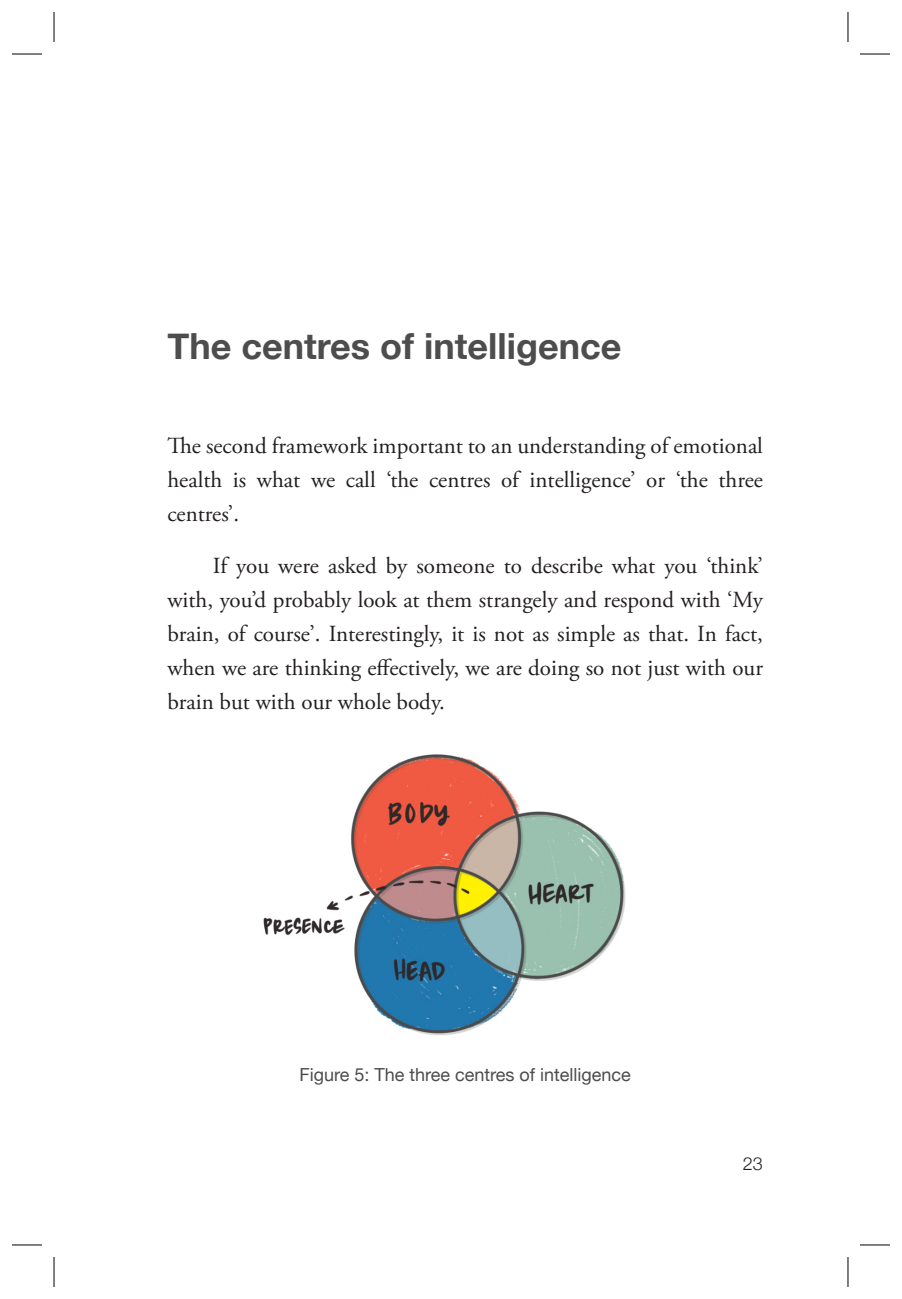
<style>
.page{position:relative;width:902px;height:1299px;background:#fff}
.page>*{position:absolute;margin:0;border:0;box-sizing:border-box;transform-origin:0 0}
.t1{font:700 36px "Helvetica Neue";color:#4d4d4d}
.t2{font:23px/34px "Adobe Garamond Pro";color:#231f20;text-align:justify}
.t3{font:18px "Helvetica Neue";color:#4d4d4d}
.t4{font:300 18px "Helvetica Neue";color:#231f20}
</style>
<div class="page">
<img style="left:263px;top:754px;width:363px;height:281px">
<hr style="left:12px;top:54px;width:30px;height:1px;background:#000">
<hr style="left:54px;top:12px;width:1px;height:30px;background:#000">
<hr style="left:847px;top:12px;width:1px;height:30px;background:#000">
<hr style="left:860px;top:54px;width:30px;height:1px;background:#000">
<hr style="left:12px;top:1244px;width:30px;height:1px;background:#000">
<hr style="left:54px;top:1257px;width:1px;height:30px;background:#000">
<hr style="left:860px;top:1244px;width:30px;height:1px;background:#000">
<hr style="left:847px;top:1257px;width:1px;height:30px;background:#000">
<h1 class="t1" style="left:167px;top:323px;width:455px">The centres of intelligence</h1>
<p class="t2" style="left:167px;top:430px;width:597px">The second framework important to an understanding of emotional health is what we call ‘the centres of intelligence’ or ‘the three centres’.</p>
<p class="t2" style="left:167px;top:550px;width:597px;text-indent:45px">If you were asked by someone to describe what you ‘think’ with, you’d probably look at them strangely and respond with ‘My brain, of course’. Interestingly, it is not as simple as that. In fact, when we are thinking effectively, we are doing so not just with our brain but with our whole body.</p>
<p class="t3" style="left:299px;top:1063px;width:333px">Figure 5: The three centres of intelligence</p>
<p class="t4" style="left:743px;top:1152px;width:22px">23</p>
</div>
